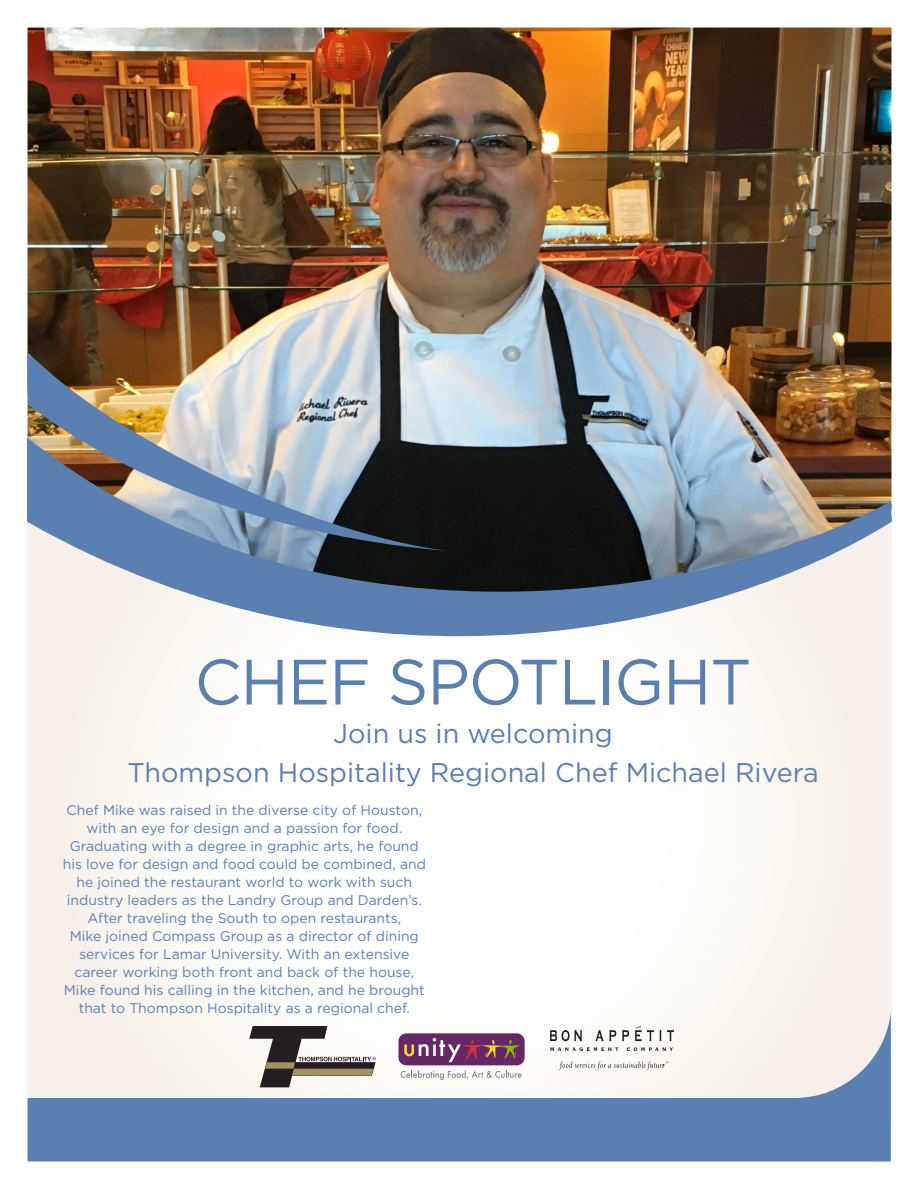
<style>
.page{position:relative;width:918px;height:1188px;background:#fff}
.page>*{position:absolute;margin:0;border:0;box-sizing:border-box;transform-origin:0 0}
.t1{font:63.9px "Gotham";letter-spacing:-.02em;color:#5a80b1}
.t2{font:27px "Gotham";color:#5a80b1}
.t3{font:13.95px/18px "Gotham";color:#5a80b1;text-align:center}
</style>
<div class="page">
<div style="left:28px;top:511px;width:864px;height:609px;background:linear-gradient(to right,#fcfaf7,#fcfaf7)"></div>
<img style="left:28px;top:28px;width:864px;height:583px">
<svg style="left:28px;top:1012px;width:863px;height:150px"></svg>
<svg style="left:27px;top:437px;width:864px;height:278px"></svg>
<img style="left:28px;top:352px;width:420px;height:199px">
<svg style="left:401px;top:1070px;width:120px;height:10px"></svg>
<div style="left:398px;top:1033px;width:127px;height:32px;background:#652766;border-radius:8px"></div>
<svg style="left:404px;top:1038px;width:115px;height:24px"></svg>
<svg style="left:249px;top:1026px;width:127px;height:61px"></svg>
<svg style="left:550px;top:1026px;width:124px;height:25px"></svg>
<svg style="left:559px;top:1061px;width:109px;height:9px"></svg>
<p class="t1" style="left:194px;top:647px;width:559px">CHEF SPOTLIGHT</p>
<p class="t2" style="left:333px;top:719px;width:281px">Join us in welcoming</p>
<p class="t2" style="left:127px;top:758px;width:693px">Thompson Hospitality Regional Chef Michael Rivera</p>
<p class="t3" style="left:63px;top:801px;width:365px">Chef Mike was raised in the diverse city of Houston, with an eye for design and a passion for food.<br>Graduating with a degree in graphic arts, he found his love for design and food could be combined, and he joined the restaurant world to work with such industry leaders as the Landry Group and Darden’s.<br>After traveling the South to open restaurants,<br>Mike joined Compass Group as a director of dining services for Lamar University. With an extensive career working both front and back of the house, Mike found his calling in the kitchen, and he brought that to Thompson Hospitality as a regional chef.</p>
</div>
